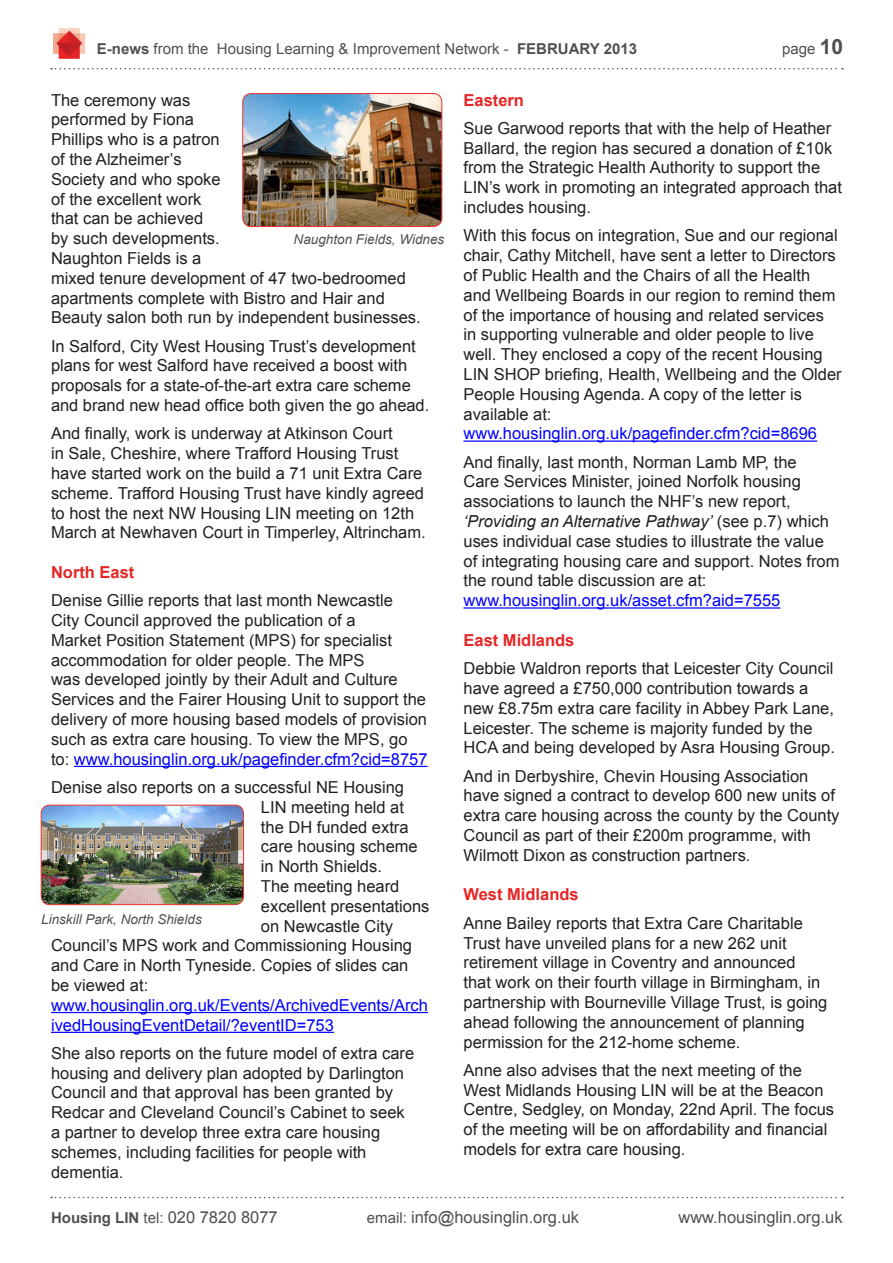
<style>
.page{position:relative;width:893px;height:1263px;background:#fff}
.page>*{position:absolute;margin:0;border:0;box-sizing:border-box;transform-origin:0 0}
.News_Last{font:16.5px/19.8px "Arial";color:#231f20}
.News_Body{font:16.5px/19.8px "Arial";color:#231f20}
.News_Body-2{font:16.5px/19.8px "Arial";color:#00f}
.Body_Text{font:16.5px "Arial";color:#4f5050}
.News_Subheading{font:700 16.5px "Arial";color:#e62526}
.News_Last-2{font:16.5px "Arial";color:#00f}
.t1{font:15px "Arial";color:#4f5050}
.t2{font:italic 13.5px "Arial";color:#4f5050}
.s1{font-weight:700}
.s2{font-weight:700;font-size:21px}
.s3{color:#00f}
.s4{font-style:italic}
.s5{font-weight:700;font-size:15px}
.s6{font-size:15px}
</style>
<div class="page">
<hr style="left:74px;top:766px;width:354px;height:1px;background:#00f">
<hr style="left:51px;top:1012px;width:377px;height:1px;background:#00f">
<hr style="left:51px;top:1032px;width:283px;height:1px;background:#00f">
<hr style="left:463px;top:440px;width:354px;height:2px;background:#00f">
<hr style="left:463px;top:607px;width:317px;height:2px;background:#00f">
<svg style="left:51px;top:68px;width:792px;height:1px"></svg>
<img style="left:54px;top:28px;width:31px;height:31px">
<svg style="left:51px;top:1197px;width:792px;height:1px"></svg>
<img style="left:41px;top:805px;width:203px;height:100px">
<div style="left:41px;top:805px;width:203px;height:100px;border:1px solid #ee302d;border-radius:9px"></div>
<img style="left:243px;top:94px;width:199px;height:132px">
<div style="left:242px;top:93px;width:200px;height:134px;border:1px solid #ee302d;border-radius:9px"></div>
<p class="t1" style="left:97px;top:39px;width:542px"><span class="s1">E-news</span> from the Housing Learning &amp; Improvement Network - <span class="s1">FEBRUARY 2013</span></p>
<p class="t1" style="left:782px;top:39px;width:62px">page <span class="s2">10</span></p>
<p class="News_Body" style="left:51px;top:90px;width:371px">The ceremony was<br>performed by Fiona<br>Phillips who is a patron<br>of the Alzheimer’s<br>Society and who spoke<br>of the excellent work<br>that can be achieved<br>by such developments.<br>Naughton Fields is a<br>mixed tenure development of 47 two-bedroomed apartments complete with Bistro and Hair and<br>Beauty salon both run by independent businesses.</p>
<p class="News_Body" style="left:51px;top:336px;width:380px">In Salford, City West Housing Trust’s development plans for west Salford have received a boost with proposals for a state-of-the-art extra care scheme and brand new head office both given the go ahead.</p>
<p class="News_Last" style="left:51px;top:424px;width:376px">And finally, work is underway at Atkinson Court<br>in Sale, Cheshire, where Trafford Housing Trust have started work on the build a 71 unit Extra Care scheme. Trafford Housing Trust have kindly agreed to host the next NW Housing LIN meeting on 12th March at Newhaven Court in Timperley, Altrincham.</p>
<p class="News_Subheading" style="left:51px;top:561px;width:85px">North East</p>
<p class="News_Body" style="left:51px;top:591px;width:378px">Denise Gillie reports that last month Newcastle<br>City Council approved the publication of a<br>Market Position Statement (MPS) for specialist accommodation for older people. The MPS<br>was developed jointly by their Adult and Culture Services and the Fairer Housing Unit to support the delivery of more housing based models of provision such as extra care housing. To view the MPS, go to: <span class="s3">www.housinglin.org.uk/pagefinder.cfm?cid=8757</span></p>
<p class="News_Last" style="left:51px;top:777px;width:355px">Denise also reports on a successful NE Housing</p>
<p class="News_Last" style="left:261px;top:797px;width:145px">LIN meeting held at</p>
<p class="News_Last" style="left:261px;top:817px;width:149px">the DH funded extra</p>
<p class="News_Last" style="left:261px;top:837px;width:158px">care housing scheme</p>
<p class="News_Last" style="left:261px;top:857px;width:123px">in North Shields.</p>
<p class="News_Last" style="left:261px;top:876px;width:140px">The meeting heard</p>
<p class="News_Last" style="left:261px;top:896px;width:170px">excellent presentations</p>
<p class="News_Last" style="left:261px;top:916px;width:134px">on Newcastle City</p>
<p class="News_Last" style="left:51px;top:936px;width:362px">Council’s MPS work and Commissioning Housing</p>
<p class="News_Last" style="left:51px;top:956px;width:359px">and Care in North Tyneside. Copies of slides can</p>
<p class="News_Last" style="left:51px;top:975px;width:99px">be viewed at:</p>
<p class="News_Body-2" style="left:51px;top:995px;width:378px">www.housinglin.org.uk/Events/ArchivedEvents/Arch ivedHousingEventDetail/?eventID=753</p>
<p class="News_Last" style="left:51px;top:1043px;width:365px">She also reports on the future model of extra care housing and delivery plan adopted by Darlington<br>Council and that approval has been granted by</p>
<p class="News_Last" style="left:51px;top:1103px;width:355px">Redcar and Cleveland Council’s Cabinet to seek a partner to develop three extra care housing schemes, including facilities for people with dementia.</p>
<p class="t2" style="left:294px;top:230px;width:152px">Naughton Fields, Widnes</p>
<p class="t2" style="left:41px;top:910px;width:162px">Linskill Park, North Shields</p>
<p class="News_Subheading" style="left:463px;top:89px;width:62px">Eastern</p>
<p class="News_Body" style="left:463px;top:118px;width:380px">Sue Garwood reports that with the help of Heather Ballard, the region has secured a donation of £10k from the Strategic Health Authority to support the LIN’s work in promoting an integrated approach that includes housing.</p>
<p class="News_Last" style="left:463px;top:226px;width:380px">With this focus on integration, Sue and our regional chair, Cathy Mitchell, have sent a letter to Directors of Public Health and the Chairs of all the Health and Wellbeing Boards in our region to remind them of the importance of housing and related services<br>in supporting vulnerable and older people to live well. They enclosed a copy of the recent Housing LIN SHOP briefing, Health, Wellbeing and the Older People Housing Agenda. A copy of the letter is available at:</p>
<p class="News_Body-2" style="left:463px;top:424px;width:355px">www.housinglin.org.uk/pagefinder.cfm?cid=8696</p>
<p class="News_Last" style="left:463px;top:452px;width:378px">And finally, last month, Norman Lamb MP, the<br>Care Services Minister, joined Norfolk housing associations to launch the NHF’s new report, <span class="s4">‘Providing an Alternative Pathway’</span> (see p.7) which uses individual case studies to illustrate the value of integrating housing care and support. Notes from the round table discussion are at:</p>
<p class="News_Last-2" style="left:463px;top:590px;width:318px">www.housinglin.org.uk/asset.cfm?aid=7555</p>
<p class="News_Subheading" style="left:463px;top:629px;width:112px">East Midlands</p>
<p class="News_Body" style="left:463px;top:659px;width:373px">Debbie Waldron reports that Leicester City Council have agreed a £750,000 contribution towards a new £8.75m extra care facility in Abbey Park Lane, Leicester. The scheme is majority funded by the HCA and being developed by Asra Housing Group.</p>
<p class="News_Last" style="left:463px;top:766px;width:378px">And in Derbyshire, Chevin Housing Association have signed a contract to develop 600 new units of extra care housing across the county by the County Council as part of their £200m programme, with Wilmott Dixon as construction partners.</p>
<p class="News_Subheading" style="left:463px;top:884px;width:117px">West Midlands</p>
<p class="News_Body" style="left:463px;top:913px;width:365px">Anne Bailey reports that Extra Care Charitable Trust have unveiled plans for a new 262 unit retirement village in Coventry and announced<br>that work on their fourth village in Birmingham, in partnership with Bourneville Village Trust, is going ahead following the announcement of planning permission for the 212-home scheme.</p>
<p class="News_Last" style="left:463px;top:1060px;width:372px">Anne also advises that the next meeting of the West Midlands Housing LIN will be at the Beacon Centre, Sedgley, on Monday, 22nd April. The focus of the meeting will be on affordability and financial models for extra care housing.</p>
<p class="Body_Text" style="left:51px;top:1206px;width:228px"><span class="s5">Housing LIN</span> <span class="s6">tel:</span> 020 7820 8077</p>
<p class="Body_Text" style="left:367px;top:1206px;width:214px"><span class="s6">email:</span> info@housinglin.org.uk</p>
<p class="Body_Text" style="left:678px;top:1206px;width:166px">www.housinglin.org.uk</p>
</div>
